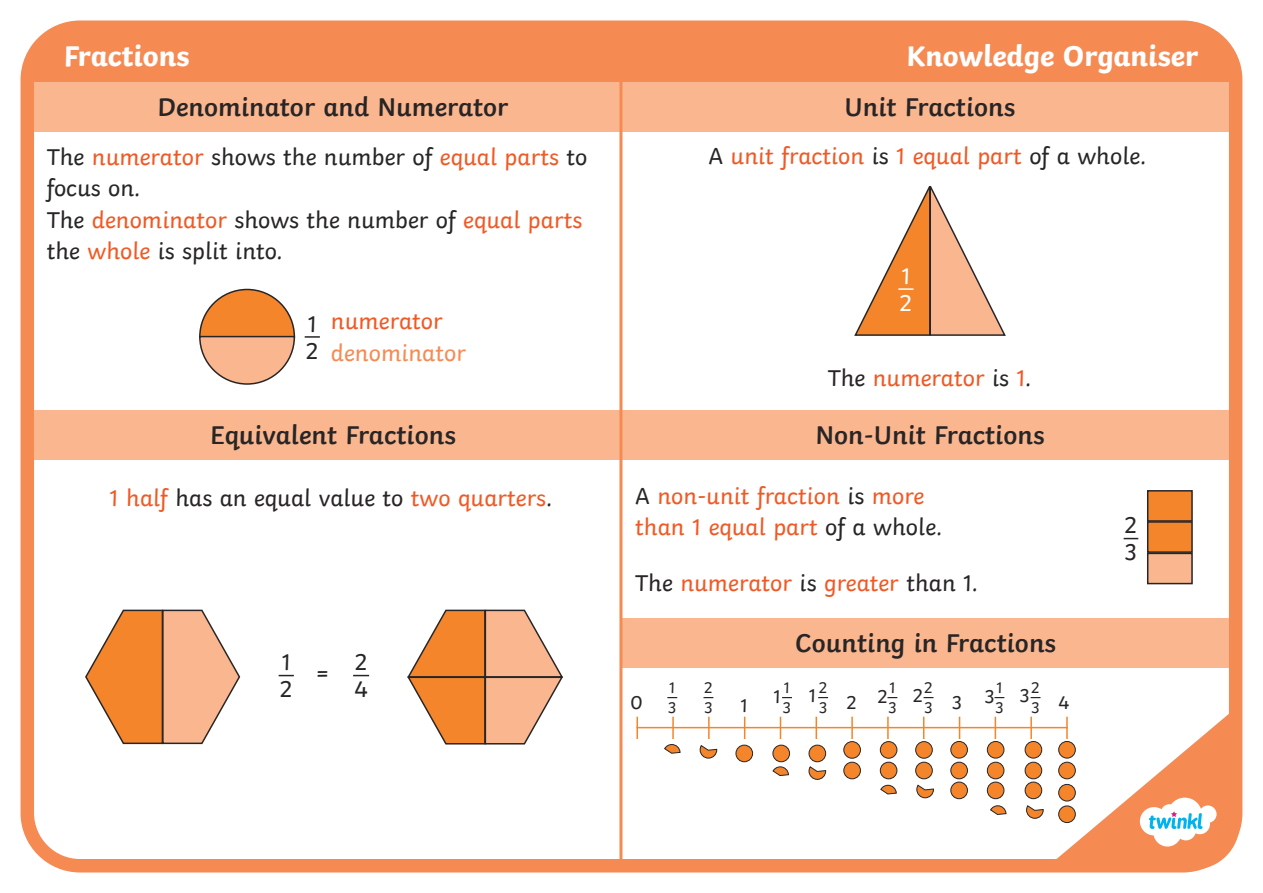
<style>
.page{position:relative;width:1263px;height:893px;background:#fff}
.page>*{position:absolute;margin:0;border:0;box-sizing:border-box;transform-origin:0 0}
.t1{font:700 30px "Twinkl";color:#fff}
.Heading_1{font:600 27px "Twinkl";color:#282526}
.KS1_Body_Copy{font:24px/31.5px "Twinkl";color:#282526}
.KS1_Body_Copy-2{font:24px/31.5px "Twinkl";color:#f15924}
.KS1_Body_Copy-3{font:24px/31.5px "Twinkl";color:#f68a53}
.KS1_Fraction_Large{font:24px/27px "Twinkl";color:#282526}
.KS1_Fraction_Large-2{font:24px/27px "Twinkl";color:#fff}
.KS1_Body_Copy-4{font:19.5px "Twinkl";color:#282526}
.KS1_Fraction_Small{font:16.2px/19.5px "Twinkl";color:#282526}
.s1{color:#f15924}
.s2{color:#282526}
</style>
<div class="page">
<div style="left:36px;top:35px;width:1191px;height:48px;background:#f68a53"></div>
<div style="left:34px;top:410px;width:598px;height:49px;background:#fab78f"></div>
<div style="left:34px;top:83px;width:598px;height:49px;background:#fab78f"></div>
<div style="left:631px;top:410px;width:598px;height:49px;background:#fab78f"></div>
<div style="left:622px;top:618px;width:607px;height:50px;background:#fab78f"></div>
<div style="left:631px;top:83px;width:598px;height:49px;background:#fab78f"></div>
<hr style="left:619px;top:75px;width:3px;height:786px;background:#f68a53">
<svg style="left:199px;top:288px;width:97px;height:97px"></svg>
<svg style="left:305px;top:336px;width:15px;height:2px"></svg>
<svg style="left:279px;top:675px;width:15px;height:1px"></svg>
<svg style="left:353px;top:675px;width:16px;height:1px"></svg>
<svg style="left:854px;top:186px;width:152px;height:150px"></svg>
<svg style="left:407px;top:609px;width:156px;height:136px"></svg>
<svg style="left:85px;top:609px;width:156px;height:136px"></svg>
<svg style="left:1124px;top:538px;width:14px;height:1px"></svg>
<div style="left:1147px;top:490px;width:46px;height:32px;background:#f5852a;border:2px solid #282526"></div>
<div style="left:1147px;top:521px;width:46px;height:32px;background:#f5852a;border:2px solid #282526"></div>
<div style="left:1147px;top:553px;width:46px;height:31px;background:#fab78f;border:2px solid #282526"></div>
<hr style="left:636px;top:727px;width:432px;height:1px;background:#f5852a">
<hr style="left:672px;top:717px;width:2px;height:22px;background:#f5852a">
<hr style="left:708px;top:717px;width:2px;height:22px;background:#f5852a">
<hr style="left:636px;top:717px;width:2px;height:22px;background:#f5852a">
<svg style="left:780px;top:717px;width:1px;height:22px"></svg>
<hr style="left:851px;top:717px;width:2px;height:22px;background:#f5852a">
<svg style="left:923px;top:717px;width:1px;height:22px"></svg>
<svg style="left:995px;top:717px;width:1px;height:22px"></svg>
<svg style="left:744px;top:717px;width:1px;height:22px"></svg>
<hr style="left:815px;top:717px;width:2px;height:22px;background:#f5852a">
<hr style="left:887px;top:717px;width:2px;height:22px;background:#f5852a">
<svg style="left:959px;top:717px;width:1px;height:22px"></svg>
<div style="left:736px;top:745px;width:17px;height:17px;background:#f5852a;border-radius:50%"></div>
<div style="left:736px;top:745px;width:17px;height:17px;border:1px solid #282526;border-radius:50%"></div>
<div style="left:773px;top:745px;width:16px;height:17px;background:#f5852a;border-radius:50%"></div>
<div style="left:773px;top:745px;width:17px;height:17px;border:1px solid #282526;border-radius:50%"></div>
<div style="left:809px;top:745px;width:17px;height:17px;background:#f5852a;border-radius:50%"></div>
<div style="left:809px;top:745px;width:17px;height:17px;border:1px solid #282526;border-radius:50%"></div>
<div style="left:951px;top:741px;width:16px;height:17px;background:#f5852a;border-radius:50%"></div>
<div style="left:950px;top:741px;width:18px;height:17px;border:1px solid #282526;border-radius:50%"></div>
<div style="left:987px;top:741px;width:17px;height:17px;background:#f5852a;border-radius:50%"></div>
<div style="left:987px;top:741px;width:17px;height:17px;border:1px solid #282526;border-radius:50%"></div>
<div style="left:1025px;top:741px;width:17px;height:17px;border:1px solid #282526;border-radius:50%"></div>
<div style="left:951px;top:762px;width:16px;height:17px;background:#f5852a;border-radius:50%"></div>
<div style="left:950px;top:762px;width:18px;height:17px;border:1px solid #282526;border-radius:50%"></div>
<div style="left:987px;top:762px;width:17px;height:17px;background:#f5852a;border-radius:50%"></div>
<div style="left:987px;top:762px;width:17px;height:17px;border:1px solid #282526;border-radius:50%"></div>
<div style="left:1025px;top:762px;width:17px;height:17px;border:1px solid #282526;border-radius:50%"></div>
<div style="left:951px;top:782px;width:16px;height:17px;background:#f5852a;border-radius:50%"></div>
<div style="left:950px;top:782px;width:18px;height:17px;border:1px solid #282526;border-radius:50%"></div>
<div style="left:987px;top:782px;width:17px;height:17px;background:#f5852a;border-radius:50%"></div>
<div style="left:987px;top:782px;width:17px;height:17px;border:1px solid #282526;border-radius:50%"></div>
<div style="left:1025px;top:782px;width:17px;height:17px;border:1px solid #282526;border-radius:50%"></div>
<div style="left:844px;top:742px;width:16px;height:16px;background:#f5852a;border-radius:50%"></div>
<div style="left:843px;top:741px;width:18px;height:17px;border:1px solid #282526;border-radius:50%"></div>
<div style="left:880px;top:742px;width:17px;height:16px;background:#f5852a;border-radius:50%"></div>
<div style="left:880px;top:741px;width:17px;height:17px;border:1px solid #282526;border-radius:50%"></div>
<div style="left:916px;top:742px;width:16px;height:16px;background:#f5852a;border-radius:50%"></div>
<div style="left:915px;top:741px;width:17px;height:17px;border:1px solid #282526;border-radius:50%"></div>
<div style="left:844px;top:762px;width:16px;height:17px;background:#f5852a;border-radius:50%"></div>
<div style="left:843px;top:762px;width:18px;height:17px;border:1px solid #282526;border-radius:50%"></div>
<svg style="left:700px;top:745px;width:17px;height:13px"></svg>
<svg style="left:808px;top:766px;width:18px;height:14px"></svg>
<svg style="left:916px;top:785px;width:18px;height:13px"></svg>
<div style="left:880px;top:762px;width:17px;height:17px;background:#f5852a;border-radius:50%"></div>
<div style="left:880px;top:762px;width:17px;height:17px;border:1px solid #282526;border-radius:50%"></div>
<div style="left:916px;top:762px;width:16px;height:17px;background:#f5852a;border-radius:50%"></div>
<div style="left:915px;top:762px;width:17px;height:17px;border:1px solid #282526;border-radius:50%"></div>
<svg style="left:664px;top:744px;width:16px;height:10px"></svg>
<svg style="left:772px;top:766px;width:17px;height:10px"></svg>
<svg style="left:880px;top:785px;width:17px;height:9px"></svg>
<svg style="left:990px;top:805px;width:16px;height:10px"></svg>
<div style="left:21px;top:20px;width:1221px;height:852px;border:14px solid #f68a53;border-radius:53px"></div>
<svg style="left:1026px;top:705px;width:213px;height:164px"></svg>
<p class="t1" style="left:64px;top:31px;width:127px">Fractions</p>
<p class="t1" style="left:906px;top:31px;width:293px">Knowledge Organiser</p>
<p class="Heading_1" style="left:157px;top:86px;width:352px">Denominator and Numerator</p>
<p class="KS1_Body_Copy" style="left:47px;top:139px;width:542px">The <span class="s1">numerator</span> shows the number of <span class="s1">equal parts</span> to focus on.<br>The <span class="s1">denominator</span> shows the number of <span class="s1">equal parts </span>the <span class="s1">whole</span> is split into.</p>
<p class="KS1_Fraction_Large" style="left:306px;top:308px;width:14px">1<br>2</p>
<p class="KS1_Body_Copy-3" style="left:331px;top:303px;width:137px"><span class="s1">numerator </span>denominator</p>
<p class="Heading_1" style="left:210px;top:413px;width:247px">Equivalent Fractions</p>
<p class="Heading_1" style="left:845px;top:86px;width:172px">Unit Fractions</p>
<p class="KS1_Body_Copy-2" style="left:708px;top:138px;width:439px"><span class="s2">A</span> unit fraction <span class="s2">is</span> 1 equal part <span class="s2">of a whole.</span></p>
<p class="KS1_Fraction_Large-2" style="left:900px;top:260px;width:14px">1<br>2</p>
<p class="KS1_Body_Copy-2" style="left:828px;top:360px;width:205px"><span class="s2">The</span> numerator <span class="s2">is</span> 1<span class="s2">.</span></p>
<p class="Heading_1" style="left:815px;top:413px;width:231px">Non-Unit Fractions</p>
<p class="KS1_Body_Copy" style="left:110px;top:480px;width:444px"><span class="s1">1 half</span> has an equal value to <span class="s1">two quarters</span>.</p>
<p class="KS1_Body_Copy-2" style="left:635px;top:478px;width:309px"><span class="s2">A</span> non-unit fraction <span class="s2">is</span> more than 1 equal part <span class="s2">of a whole.</span></p>
<p class="KS1_Body_Copy-2" style="left:635px;top:565px;width:344px"><span class="s2">The</span> numerator <span class="s2">is</span> greater <span class="s2">than 1.</span></p>
<p class="KS1_Fraction_Large" style="left:280px;top:646px;width:14px">1<br>2</p>
<p class="KS1_Fraction_Large" style="left:354px;top:646px;width:15px">2<br>4</p>
<p class="KS1_Body_Copy" style="left:315px;top:656px;width:16px">=</p>
<p class="Heading_1" style="left:795px;top:621px;width:262px">Counting in Fractions</p>
<p class="KS1_Fraction_Small" style="left:704px;top:676px;width:10px">2<br>3</p>
<p class="KS1_Fraction_Small" style="left:819px;top:676px;width:10px">2<br>3</p>
<p class="KS1_Fraction_Small" style="left:924px;top:676px;width:10px">2<br>3</p>
<p class="KS1_Fraction_Small" style="left:1031px;top:676px;width:10px">2</p>
<p class="KS1_Fraction_Small" style="left:668px;top:676px;width:10px">1<br>3</p>
<p class="KS1_Fraction_Small" style="left:783px;top:676px;width:10px">1<br>3</p>
<p class="KS1_Fraction_Small" style="left:888px;top:676px;width:10px">1<br>3</p>
<p class="KS1_Fraction_Small" style="left:995px;top:676px;width:10px">1<br>3</p>
<p class="KS1_Body_Copy-4" style="left:809px;top:681px;width:9px">1</p>
<p class="KS1_Body_Copy-4" style="left:913px;top:681px;width:12px">2</p>
<p class="KS1_Body_Copy-4" style="left:1020px;top:681px;width:11px">3</p>
<p class="KS1_Body_Copy-4" style="left:773px;top:682px;width:9px">1</p>
<p class="KS1_Body_Copy-4" style="left:877px;top:682px;width:12px">2</p>
<p class="KS1_Body_Copy-4" style="left:985px;top:682px;width:11px">3</p>
<p class="KS1_Body_Copy-4" style="left:630px;top:688px;width:14px">0</p>
<p class="KS1_Body_Copy-4" style="left:740px;top:690px;width:9px">1</p>
<p class="KS1_Fraction_Small" style="left:1031px;top:696px;width:10px">3</p>
<p class="KS1_Body_Copy-4" style="left:846px;top:688px;width:12px">2</p>
<p class="KS1_Body_Copy-4" style="left:952px;top:688px;width:11px">3</p>
<p class="KS1_Body_Copy-4" style="left:1058px;top:688px;width:12px">4</p>
<p class="KS1_Fraction_Large" style="left:1125px;top:509px;width:14px">2<br>3</p>
</div>
